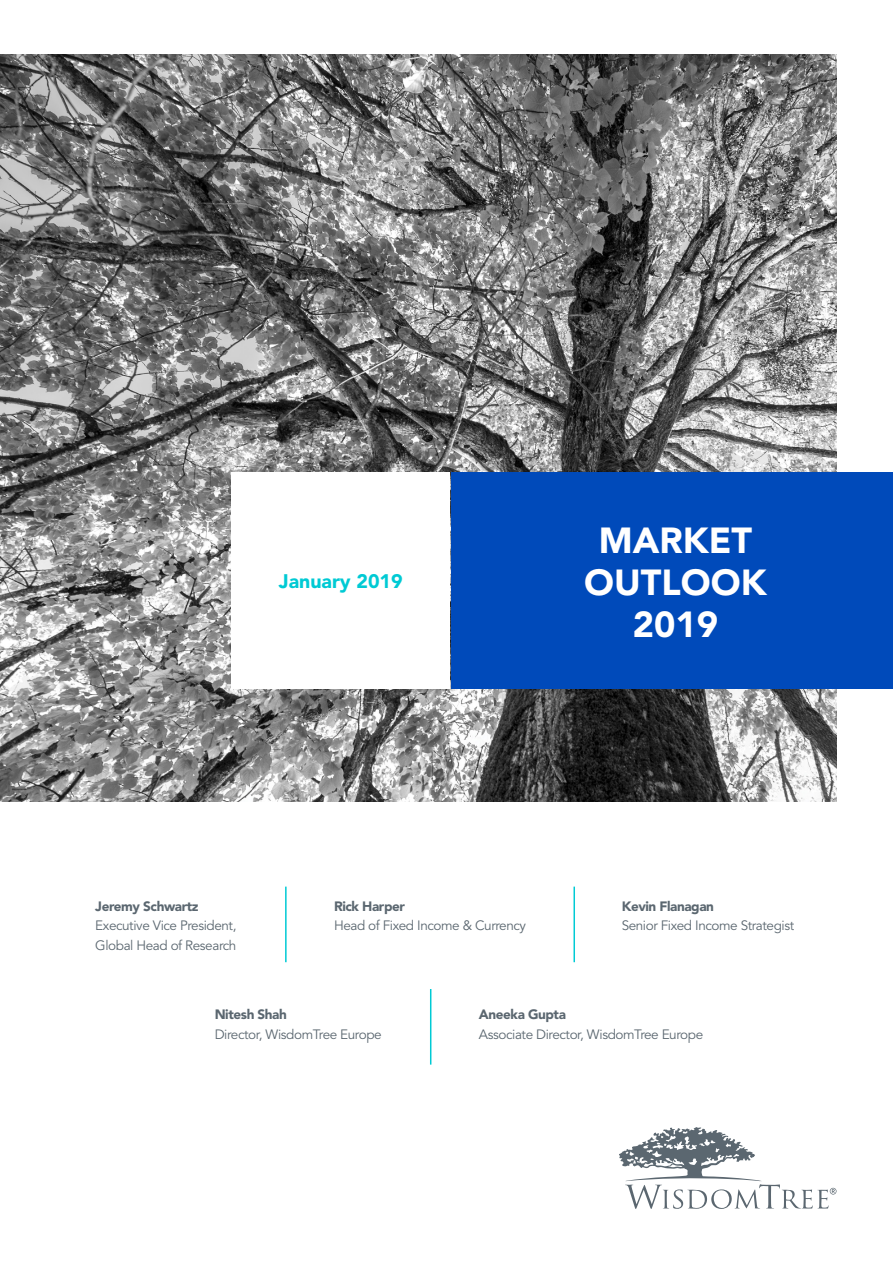
<style>
.page{position:relative;width:893px;height:1263px;background:#fff}
.page>*{position:absolute;margin:0;border:0;box-sizing:border-box;transform-origin:0 0}
.t1{font:900 36px/42px "Avenir";color:#fff;text-align:center}
.t2{font:900 19.5px "Avenir";color:#00cad4}
.t3{font:13.5px/19.5px "Avenir";letter-spacing:-.03em;color:#5b6770}
.s1{font-weight:900}
</style>
<div class="page">
<img style="left:0;top:54px;width:836px;height:747px">
<svg style="left:619px;top:1127px;width:217px;height:82px"></svg>
<div style="left:452px;top:472px;width:441px;height:216px;background:#004aba"></div>
<div style="left:231px;top:472px;width:219px;height:216px;background:#fff"></div>
<hr style="left:285px;top:887px;width:2px;height:75px;background:#00cad4">
<hr style="left:573px;top:887px;width:2px;height:75px;background:#00cad4">
<hr style="left:430px;top:989px;width:1px;height:75px;background:#00cad4">
<p class="t2" style="left:279px;top:570px;width:125px">January 2019</p>
<p class="t1" style="left:599px;top:519px;width:155px">MARKET</p>
<p class="t1" style="left:584px;top:561px;width:184px">OUTLOOK<br>2019</p>
<p class="t3" style="left:95px;top:897px;width:143px"><span class="s1">Jeremy Schwartz<br></span>Executive Vice President,<br>Global Head of Research</p>
<p class="t3" style="left:334px;top:897px;width:193px"><span class="s1">Rick Harper<br></span>Head of Fixed Income &amp; Currency</p>
<p class="t3" style="left:622px;top:897px;width:174px"><span class="s1">Kevin Flanagan<br></span>Senior Fixed Income Strategist</p>
<p class="t3" style="left:215px;top:1005px;width:169px"><span class="s1">Nitesh Shah<br></span>Director, WisdomTree Europe</p>
<p class="t3" style="left:479px;top:1005px;width:226px"><span class="s1">Aneeka Gupta<br></span>Associate Director, WisdomTree Europe</p>
</div>
